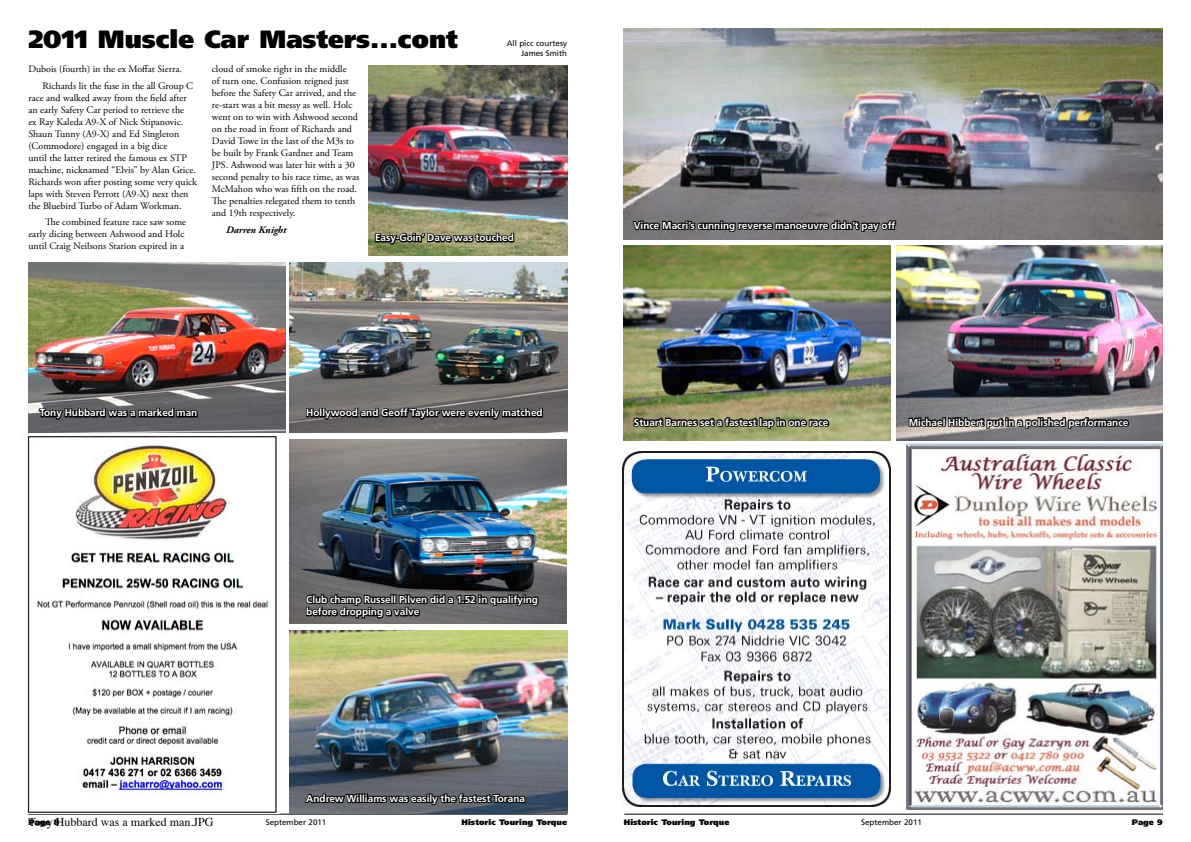
<style>
.page{position:relative;width:1191px;height:842px;background:#fff}
.page>*{position:absolute;margin:0;border:0;box-sizing:border-box;transform-origin:0 0}
.t1{font:900 25px "Frutiger";color:#000}
.t2{font:12px "Times";color:#000}
.t3{font:10px/12px "Adobe Garamond Pro";color:#000}
.t4{font:700 10px/12.5px "Frutiger";color:#fff}
.t5{font:italic 700 10px "Adobe Garamond Pro";color:#000}
.t6{font:900 8px "Frutiger";color:#000}
.t7{font:8px/10px "Frutiger";color:#000;text-align:right}
</style>
<div class="page">
<hr style="left:28px;top:814px;width:539px;height:1px;background:#000">
<hr style="left:624px;top:814px;width:539px;height:1px;background:#000">
<img style="left:906px;top:444px;width:256px;height:365px">
<img style="left:622px;top:451px;width:268px;height:355px">
<img style="left:624px;top:28px;width:538px;height:212px">
<img style="left:25px;top:434px;width:252px;height:380px">
<img style="left:28px;top:262px;width:257px;height:170px">
<img style="left:896px;top:246px;width:266px;height:194px">
<img style="left:624px;top:246px;width:266px;height:194px">
<img style="left:289px;top:631px;width:278px;height:183px">
<img style="left:289px;top:439px;width:277px;height:185px">
<img style="left:289px;top:262px;width:278px;height:170px">
<img style="left:369px;top:65px;width:198px;height:190px">
<svg style="left:631px;top:210px;width:266px;height:47px"></svg>
<svg style="left:632px;top:416px;width:198px;height:38px"></svg>
<svg style="left:907px;top:407px;width:223px;height:47px"></svg>
<svg style="left:374px;top:223px;width:141px;height:32px"></svg>
<svg style="left:305px;top:398px;width:239px;height:47px"></svg>
<svg style="left:305px;top:593px;width:234px;height:51px"></svg>
<svg style="left:304px;top:778px;width:222px;height:37px"></svg>
<svg style="left:38px;top:398px;width:161px;height:47px"></svg>
<h1 class="t1" style="left:28px;top:24px;width:431px">2011 Muscle Car Masters...cont</h1>
<p class="t7" style="left:506px;top:38px;width:62px">All picc courtesy<br>James Smith</p>
<p class="t3" style="left:43px;top:62px;width:152px;line-height:16.2px;text-indent:-14px">Dubois (fourth) in the ex Moffat Sierra.<br>Richards lit the fuse in the all Group C</p>
<p class="t3" style="left:28px;top:92px;width:170px">race and walked away from the field after an early Safety Car period to retrieve the<br>ex Ray Kaleda A9-X of Nick Stipanovic.<br>Shaun Tunny (A9-X) and Ed Singleton (Commodore) engaged in a big dice<br>until the latter retired the famous ex STP machine, nicknamed “Elvis” by Alan Grice.<br>Richards won after posting some very quick laps with Steven Perrott (A9-X) next then the Bluebird Turbo of Adam Workman.</p>
<p class="t3" style="left:28px;top:216px;width:159px;text-indent:17px">The combined feature race saw some early dicing between Ashwood and Holc until Craig Neilsons Starion expired in a</p>
<p class="t3" style="left:212px;top:64px;width:149px">cloud of smoke right in the middle<br>of turn one. Confusion reigned just before the Safety Car arrived, and the re-start was a bit messy as well. Holc went on to win with Ashwood second on the road in front of Richards and David Towe in the last of the M3s to be built by Frank Gardner and Team JPS. Ashwood was later hit with a 30 second penalty to his race time, as was McMahon who was fifth on the road.<br>The penalties relegated them to tenth and 19th respectively.</p>
<p class="t5" style="left:226px;top:224px;width:62px">Darren Knight</p>
<p class="t4" style="left:634px;top:219px;width:263px">Vince Macri’s cunning reverse manoeuvre didn’t pay off</p>
<p class="t4" style="left:375px;top:232px;width:140px">Easy-Goin’ Dave was touched</p>
<p class="t4" style="left:40px;top:407px;width:159px">Tony Hubbard was a marked man</p>
<p class="t4" style="left:306px;top:407px;width:238px">Hollywood and Geoff Taylor were evenly matched</p>
<p class="t4" style="left:634px;top:416px;width:196px">Stuart Barnes set a fastest lap in one race</p>
<p class="t4" style="left:909px;top:416px;width:221px">Michael Hibbert put in a polished performance</p>
<p class="t4" style="left:306px;top:593px;width:233px">Club champ Russell Pilven did a 1.52 in qualifying before dropping a valve</p>
<p class="t4" style="left:306px;top:792px;width:220px">Andrew Williams was easily the fastest Torana</p>
<p class="t2" style="left:28px;top:810px;width:187px">Tony Hubbard was a marked man.JPG</p>
<p class="t6" style="left:28px;top:818px;width:32px">Page 8</p>
<p class="t7" style="left:266px;top:818px;width:62px">September 2011</p>
<p class="t6" style="left:461px;top:818px;width:107px">Historic Touring Torque</p>
<p class="t6" style="left:624px;top:818px;width:107px">Historic Touring Torque</p>
<p class="t7" style="left:861px;top:818px;width:62px">September 2011</p>
<p class="t6" style="left:1131px;top:818px;width:32px">Page 9</p>
</div>
